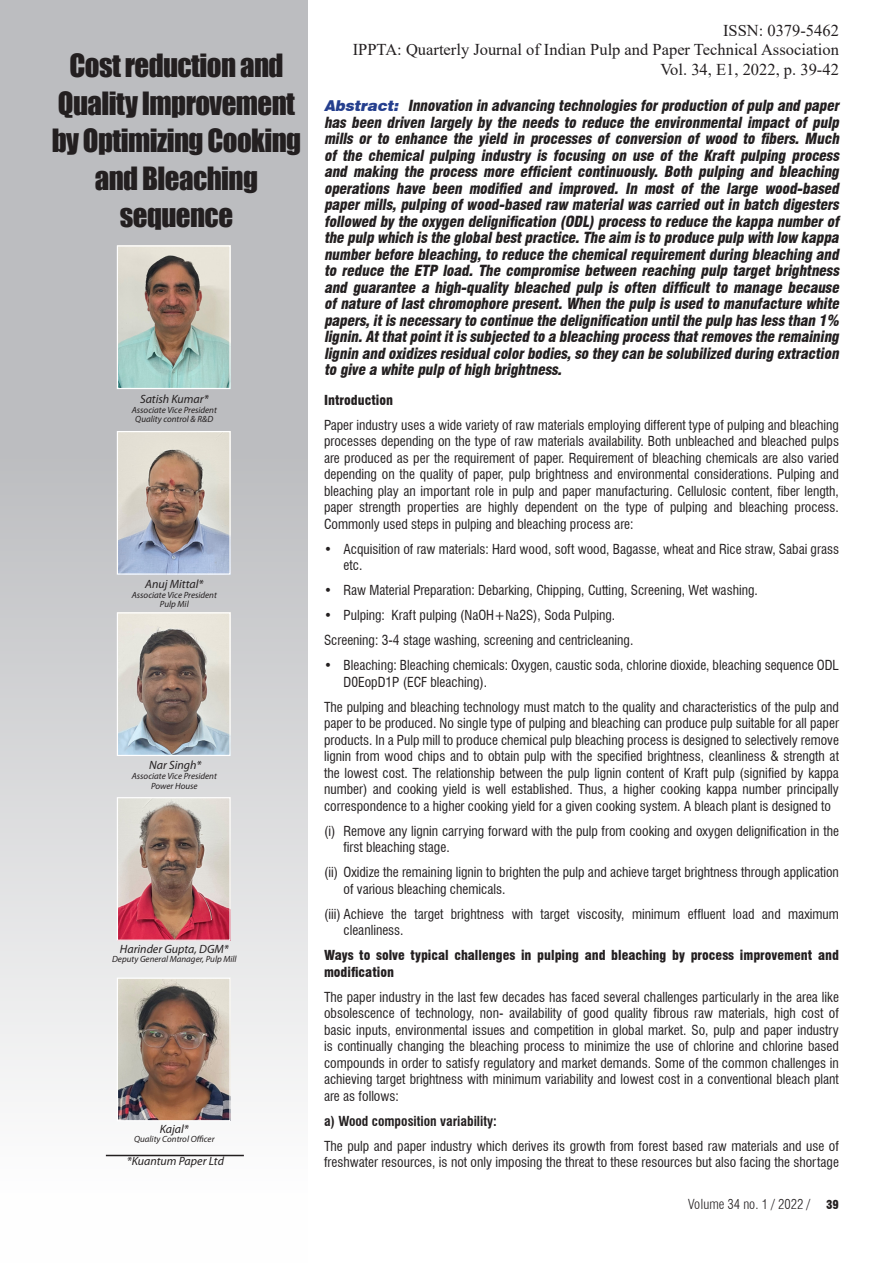
<style>
.page{position:relative;width:893px;height:1263px;background:#fff}
.page>*{position:absolute;margin:0;border:0;box-sizing:border-box;transform-origin:0 0}
.t1{font:29.4px/37.5px "Impact";letter-spacing:-.02em;color:#231f20;text-align:center}
.t2{font:16.5px "Times New Roman";color:#231f20}
.t3{font:italic 900 condensed 15px/16.5px "Swiss 721 BT";color:#231f20;text-align:justify}
.t4{font:condensed 13.5px/16.5px "Swiss 721 BT";color:#231f20}
.t5{font:900 condensed 13.5px/16.5px "Swiss 721 BT";color:#231f20}
.t6{font:700 condensed 13.5px "Swiss 721 BT";color:#231f20}
.t7{font:300 condensed 13.5px "Swiss 721 BT";color:#231f20}
.t8{font:italic 12px "Myriad Pro";color:#231f20}
.t9{font:italic 9px "Myriad Pro";color:#231f20}
.s1{font-stretch:normal;color:#253f8e}
.s2{font-weight:900;font-size:12px}
</style>
<div class="page">
<svg style="left:0;top:0;width:307px;height:1157px;background:#cdced0"></svg>
<img style="left:119px;top:979px;width:110px;height:140px">
<div style="left:117px;top:977px;width:114px;height:144px;border:1px solid #fff"></div>
<hr style="left:106px;top:1155px;width:138px;height:1px;background:#231f20">
<img style="left:119px;top:799px;width:110px;height:140px">
<div style="left:117px;top:797px;width:114px;height:144px;border:1px solid #fff"></div>
<img style="left:119px;top:614px;width:110px;height:140px">
<div style="left:117px;top:612px;width:114px;height:144px;border:1px solid #fff"></div>
<img style="left:119px;top:433px;width:110px;height:140px">
<div style="left:117px;top:431px;width:114px;height:144px;border:1px solid #fff"></div>
<img style="left:119px;top:247px;width:110px;height:140px">
<div style="left:117px;top:245px;width:114px;height:144px;border:1px solid #fff"></div>
<p class="t1" style="left:52px;top:46px;width:251px">Cost reduction and<br>Quality Improvement by Optimizing Cooking and Bleaching sequence</p>
<p class="t8" style="left:140px;top:392px;width:70px">Satish Kumar*</p>
<p class="t9" style="left:132px;top:404px;width:87px">Associate Vice President</p>
<p class="t9" style="left:135px;top:414px;width:80px">Quality control &amp; R&amp;D</p>
<p class="t8" style="left:145px;top:577px;width:60px">Anuj Mittal*</p>
<p class="t9" style="left:132px;top:589px;width:87px">Associate Vice President</p>
<p class="t9" style="left:160px;top:599px;width:30px">Pulp Mil</p>
<p class="t8" style="left:149px;top:758px;width:54px">Nar Singh*</p>
<p class="t9" style="left:132px;top:770px;width:87px">Associate Vice President</p>
<p class="t9" style="left:151px;top:780px;width:48px">Power House</p>
<p class="t8" style="left:120px;top:941px;width:110px">Harinder Gupta, DGM*</p>
<p class="t9" style="left:112px;top:954px;width:126px">Deputy General Manager, Pulp Mill</p>
<p class="t8" style="left:160px;top:1121px;width:31px">Kajal*</p>
<p class="t9" style="left:134px;top:1134px;width:82px">Quality Control Officer</p>
<p class="t8" style="left:127px;top:1154px;width:99px">*Kuantum Paper Ltd</p>
<p class="t2" style="left:723px;top:19px;width:117px">ISSN: 0379-5462</p>
<p class="t2" style="left:353px;top:38px;width:488px">IPPTA: Quarterly Journal of Indian Pulp and Paper Technical Association</p>
<p class="t2" style="left:660px;top:58px;width:180px">Vol. 34, E1, 2022, p. 39-42</p>
<p class="t3" style="left:324px;top:98px;width:520px"><span class="s1">Abstract:</span> Innovation in advancing technologies forproduction ofpulp and paper has been driven largely by the needs to reduce the environmental impact of pulp mills or to enhance the yield in processes of conversion of wood to fibers. Much of the chemical pulping industry is focusing on use of the Kraft pulping process and making the process more efficient continuously. Both pulping and bleaching operations have been modified and improved. In most of the large wood-based paper mills, pulping of wood-based raw material was carried out in batch digesters followed by the oxygen delignification (ODL)process to reduce the kappa numberof the pulp which is the globalbestpractice.The aim is to produce pulp with low kappa numberbefore bleaching,to reduce the chemicalrequirementduring bleaching and to reduce the ETP load. The compromise between reaching pulp target brightness and guarantee a high-quality bleached pulp is often difficult to manage because of nature of last chromophore present. When the pulp is used to manufacture white papers,itis necessary to continue the delignification untilthe pulp has less than 1% lignin.Atthatpointitis subjected to a bleaching process thatremoves the remaining lignin and oxidizes residualcolorbodies,so they can be solubilized during extraction to give a white pulp ofhigh brightness.</p>
<p class="t5" style="left:324px;top:391px;width:71px">Introduction</p>
<p class="t4" style="left:324px;top:416px;width:516px;text-align:justify">Paper industry uses a wide variety of raw materials employing different type of pulping and bleaching processes depending on the type of raw materials availability. Both unbleached and bleached pulps are produced as per the requirement of paper. Requirement of bleaching chemicals are also varied depending on the quality of paper, pulp brightness and environmental considerations. Pulping and bleaching play an important role in pulp and paper manufacturing. Cellulosic content, fiber length, paper strength properties are highly dependent on the type of pulping and bleaching process.<br>Commonly used steps in pulping and bleaching process are:</p>
<p class="t4" style="left:344px;top:540px;width:497px;text-indent:-20px">• Acquisition of raw materials: Hard wood, soft wood, Bagasse, wheat and Rice straw, Sabai grass etc.</p>
<p class="t4" style="left:324px;top:582px;width:435px">• Raw Material Preparation: Debarking, Chipping, Cutting, Screening, Wet washing.</p>
<p class="t4" style="left:324px;top:607px;width:293px">• Pulping: Kraft pulping (NaOH+Na2S), Soda Pulping.</p>
<p class="t4" style="left:324px;top:632px;width:311px">Screening: 3-4 stage washing, screening and centricleaning.</p>
<p class="t4" style="left:344px;top:657px;width:497px;text-indent:-20px">• Bleaching: Bleaching chemicals: Oxygen, caustic soda, chlorine dioxide, bleaching sequence ODL<br>D0EopD1P (ECF bleaching).</p>
<p class="t4" style="left:324px;top:698px;width:516px;text-align:justify">The pulping and bleaching technology must match to the quality and characteristics of the pulp and paper to be produced. No single type of pulping and bleaching can produce pulp suitable for all paper products. In a Pulp mill to produce chemical pulp bleaching process is designed to selectively remove lignin from wood chips and to obtain pulp with the specified brightness, cleanliness &amp; strength at the lowest cost. The relationship between the pulp lignin content of Kraft pulp (signified by kappa number) and cooking yield is well established. Thus, a higher cooking kappa number principally correspondence to a higher cooking yield for a given cooking system. A bleach plant is designed to</p>
<p class="t4" style="left:344px;top:823px;width:497px;text-indent:-20px">(i) Remove any lignin carrying forward with the pulp from cooking and oxygen delignification in the first bleaching stage.</p>
<p class="t4" style="left:344px;top:864px;width:497px;text-indent:-20px">(ii) Oxidize the remaining lignin to brighten the pulp and achieve target brightness through application of various bleaching chemicals.</p>
<p class="t4" style="left:344px;top:906px;width:497px;text-indent:-20px">(iii) Achieve the target brightness with target viscosity, minimum effluent load and maximum cleanliness.</p>
<p class="t5" style="left:324px;top:947px;width:516px">Ways to solve typical challenges in pulping and bleaching by process improvement and modification</p>
<p class="t4" style="left:324px;top:989px;width:516px;text-align:justify">The paper industry in the last few decades has faced several challenges particularly in the area like obsolescence of technology, non- availability of good quality fibrous raw materials, high cost of basic inputs, environmental issues and competition in global market. So, pulp and paper industry is continually changing the bleaching process to minimize the use of chlorine and chlorine based compounds in order to satisfy regulatory and market demands. Some of the common challenges in achieving target brightness with minimum variability and lowest cost in a conventional bleach plant are as follows:</p>
<p class="t6" style="left:324px;top:1113px;width:174px">a) Wood composition variability:</p>
<p class="t4" style="left:324px;top:1138px;width:516px">The pulp and paper industry which derives its growth from forest based raw materials and use of freshwater resources, is not only imposing the threat to these resources but also facing the shortage</p>
<p class="t7" style="left:688px;top:1196px;width:152px">Volume 34 no. 1 / 2022 / <span class="s2">39</span></p>
</div>
